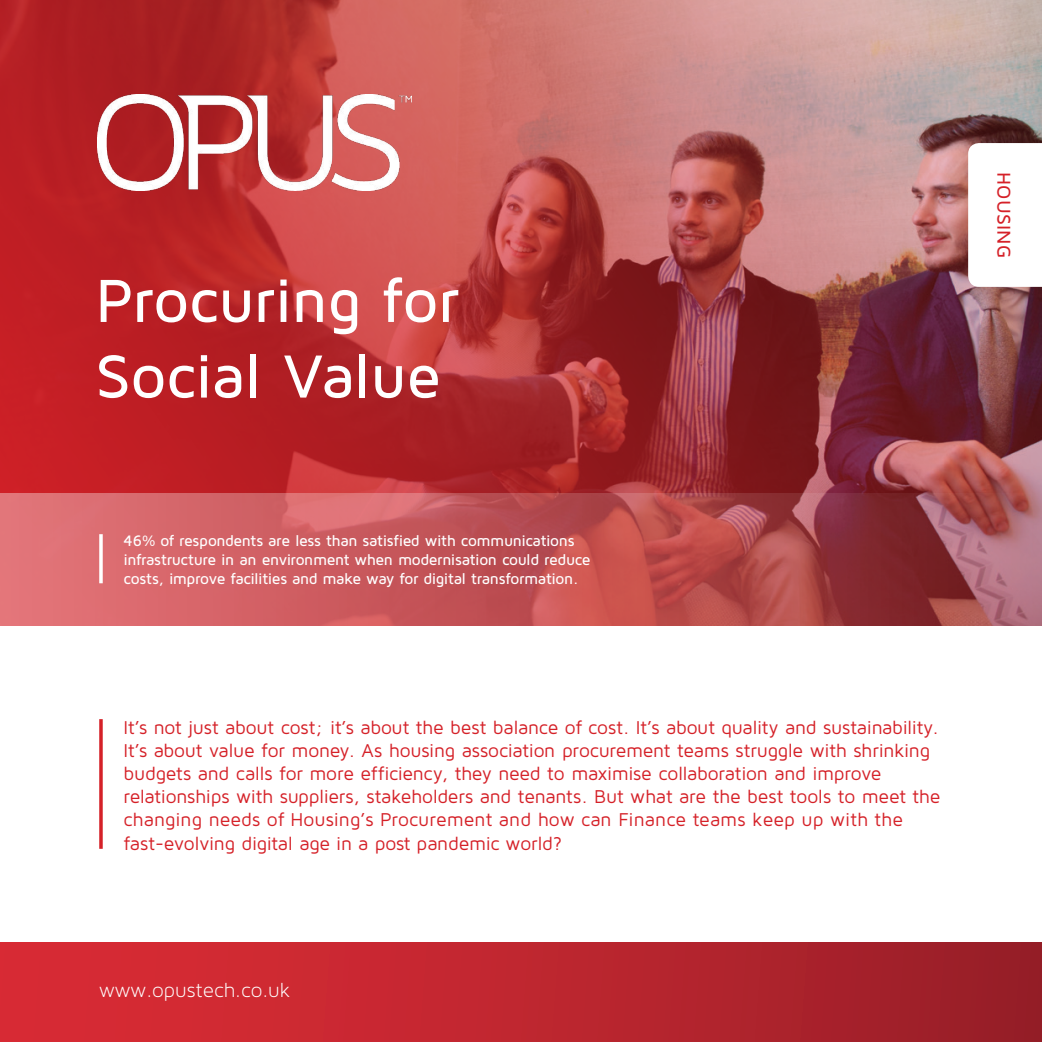
<style>
.page{position:relative;width:1042px;height:1042px;background:#fff}
.page>*{position:absolute;margin:0;border:0;box-sizing:border-box;transform-origin:0 0}
.t1{font:500 63px/75.6px "Maven Pro";letter-spacing:-.015em;color:#fff}
.t2{font:21px "Maven Pro Light 300";color:#fff}
.t3{font:19.25px/23.1px "Maven Pro";letter-spacing:-.015em;color:#d52128}
.t4{font:500 19.25px "Maven Pro";letter-spacing:.015em;color:#d52128}
.t5{font:500 15.75px/18.9px "Maven Pro";letter-spacing:-.025em;color:#fff}
</style>
<div class="page">
<div style="left:0;top:943px;width:1042px;height:99px;background:linear-gradient(to right,#df2c36,#991f28)"></div>
<img style="left:0;top:0;width:1042px;height:493px">
<svg style="left:99px;top:719px;width:4px;height:130px"></svg>
<svg style="left:968px;top:143px;width:74px;height:144px"></svg>
<svg style="left:0;top:493px;width:1042px;height:133px;background:#bd565a"></svg>
<svg style="left:99px;top:534px;width:4px;height:49px"></svg>
<img style="left:97px;top:95px;width:315px;height:96px">
<p class="t1" style="left:95px;top:260px;width:366px">Procuring for<br>Social Value</p>
<p class="t5" style="left:124px;top:531px;width:469px">46% of respondents are less than satisfied with communications infrastructure in an environment when modernisation could reduce costs, improve facilities and make way for digital transformation.</p>
<p class="t3" style="left:124px;top:715px;width:818px">It’s not just about cost; it’s about the best balance of cost. It’s about quality and sustainability.<br>It’s about value for money. As housing association procurement teams struggle with shrinking budgets and calls for more efficiency, they need to maximise collaboration and improve relationships with suppliers, stakeholders and tenants. But what are the best tools to meet the changing needs of Housing’s Procurement and how can Finance teams keep up with the fast-evolving digital age in a post pandemic world?</p>
<p class="t2" style="left:99px;top:978px;width:192px">www.opustech.co.uk</p>
<p class="t4" style="left:1016px;top:172px;width:87px;rotate:90deg">HOUSING</p>
</div>
